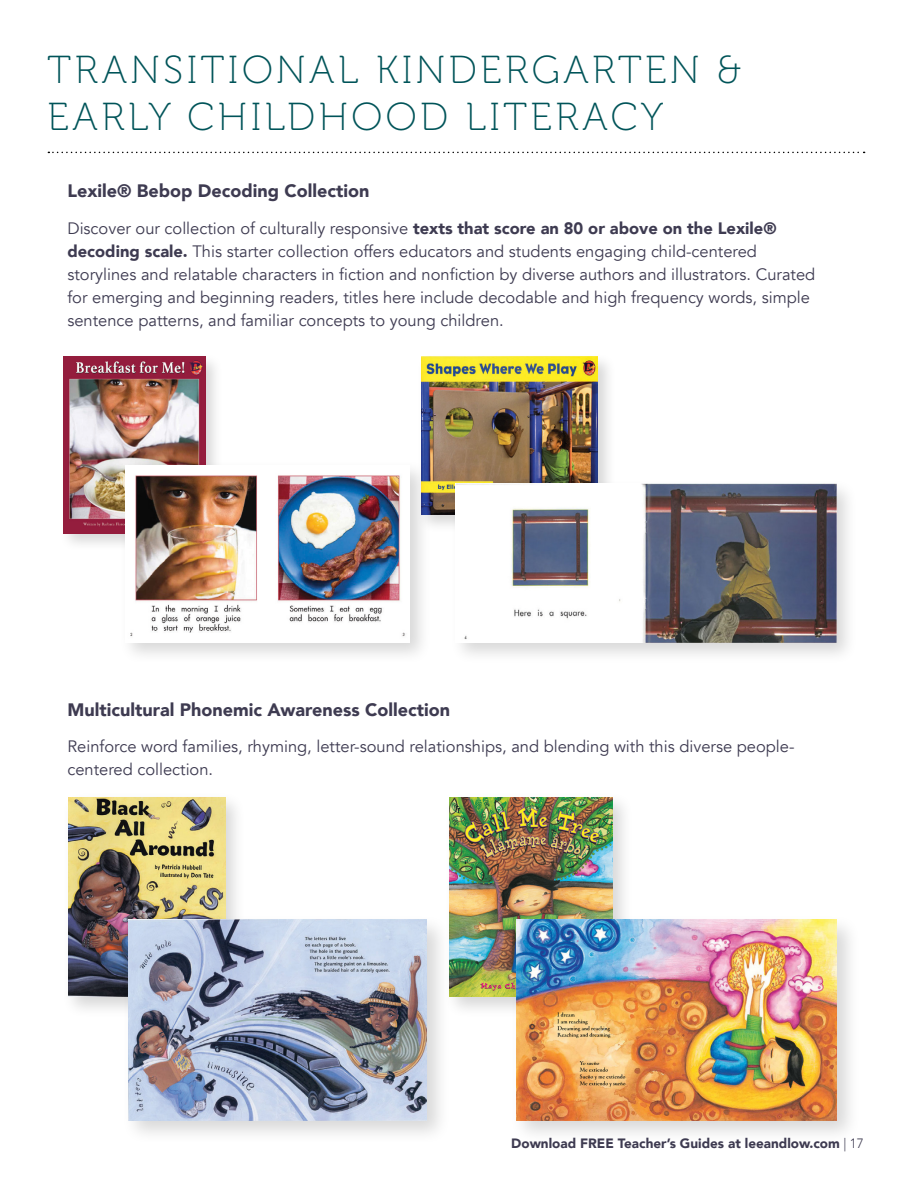
<style>
.page{position:relative;width:918px;height:1188px;background:#fff}
.page>*{position:absolute;margin:0;border:0;box-sizing:border-box;transform-origin:0 0}
.t1{font:39px/46.8px "Museo 100";letter-spacing:.09em;color:#005459}
.t2{font:900 18px "Avenir";color:#3e3b51}
.t3{font:16.5px/23px "Avenir";color:#3e3b51}
.t4{font:900 13.5px "Avenir";color:#3e3b51}
.s1{font-weight:900}
.s2{font-weight:300}
</style>
<div class="page">
<svg style="left:48px;top:152px;width:817px;height:1px"></svg>
<div style="left:59px;top:352px;width:165px;height:200px;background:#000;opacity:.16"></div>
<img style="left:64px;top:357px;width:141px;height:177px">
<div style="left:119px;top:459px;width:312px;height:206px;background:#000;opacity:.16"></div>
<img style="left:125px;top:465px;width:284px;height:177px">
<div style="left:417px;top:352px;width:199px;height:182px;background:#000;opacity:.16"></div>
<img style="left:421px;top:357px;width:177px;height:158px">
<div style="left:449px;top:478px;width:409px;height:186px;background:#000;opacity:.16"></div>
<img style="left:456px;top:484px;width:380px;height:158px">
<div style="left:62px;top:791px;width:184px;height:227px;background:#000;opacity:.16"></div>
<img style="left:68px;top:797px;width:157px;height:200px">
<div style="left:122px;top:914px;width:330px;height:231px;background:#000;opacity:.16"></div>
<img style="left:128px;top:920px;width:299px;height:200px">
<div style="left:443px;top:791px;width:191px;height:227px;background:#000;opacity:.16"></div>
<img style="left:449px;top:797px;width:163px;height:200px">
<div style="left:510px;top:914px;width:351px;height:231px;background:#000;opacity:.16"></div>
<img style="left:516px;top:920px;width:320px;height:200px">
<h1 class="t1" style="left:48px;top:47px;width:695px">TRANSITIONAL KINDERGARTEN &amp;<br>EARLY CHILDHOOD LITERACY</h1>
<p class="t2" style="left:67px;top:176px;width:304px">Lexile® Bebop Decoding Collection</p>
<p class="t3" style="left:67px;top:217px;width:749px">Discover our collection of culturally responsive <span class="s1">texts that score an 80 or above on the Lexile® decoding scale.</span> This starter collection offers educators and students engaging child-centered storylines and relatable characters in fiction and nonfiction by diverse authors and illustrators. Curated for emerging and beginning readers, titles here include decodable and high frequency words, simple sentence patterns, and familiar concepts to young children.</p>
<p class="t2" style="left:67px;top:694px;width:384px">Multicultural Phonemic Awareness Collection</p>
<p class="t3" style="left:67px;top:735px;width:729px">Reinforce word families, rhyming, letter-sound relationships, and blending with this diverse people&shy;centered collection.</p>
<p class="t4" style="left:511px;top:1131px;width:354px">Download FREE Teacher’s Guides at leeandlow.com <span class="s2">| 17</span></p>
</div>
